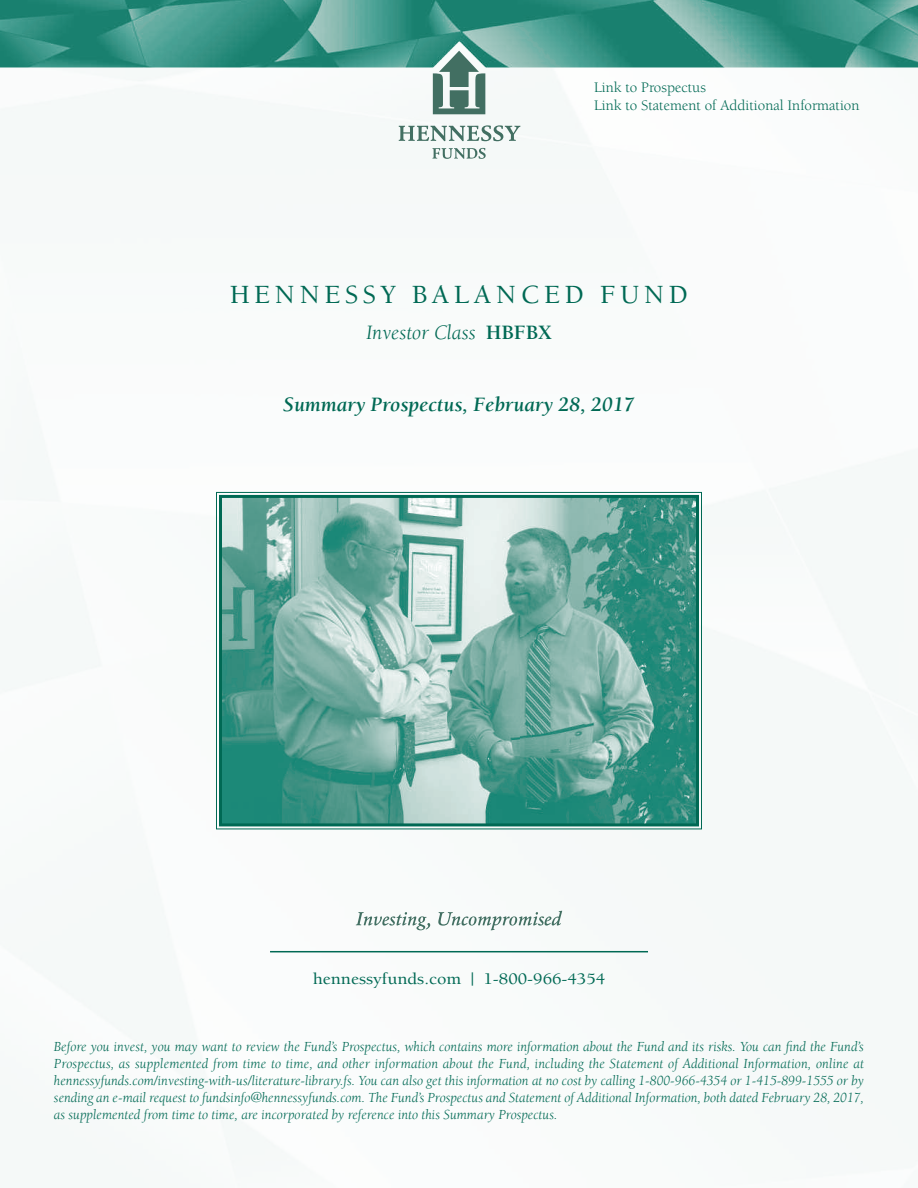
<style>
.page{position:relative;width:918px;height:1188px;background:#fff}
.page>*{position:absolute;margin:0;border:0;box-sizing:border-box;transform-origin:0 0}
.t1{font:500 27px "Berkeley Std";letter-spacing:.175em;color:#006954}
.t2{font:italic 700 21px "Berkeley Std";color:#006954}
.t3{font:italic 21px "Berkeley Std";color:#006954}
.t4{font:500 16.5px "Berkeley Std";color:#006954;scale:1.1 1}
.t5{font:15px/18px "Berkeley Std";color:#006954}
.t6{font:italic 14.25px/17.1px "Berkeley Std";color:#006954;text-align:justify}
.s1{font-weight:700;font-style:normal}
</style>
<div class="page">
<img style="left:0;top:0;width:918px;height:68px">
<img style="left:223px;top:499px;width:472px;height:323px">
<div style="left:216px;top:492px;width:486px;height:337px;border:1px solid #006954"></div>
<div style="left:219px;top:495px;width:480px;height:331px;border:3px solid #006954"></div>
<svg style="left:399px;top:125px;width:121px;height:16px"></svg>
<svg style="left:432px;top:148px;width:54px;height:11px"></svg>
<svg style="left:433px;top:51px;width:52px;height:63px"></svg>
<svg style="left:356px;top:912px;width:74px;height:18px"></svg>
<svg style="left:438px;top:911px;width:124px;height:19px"></svg>
<hr style="left:270px;top:951px;width:378px;height:1px;background:#006954">
<p class="t5" style="left:594px;top:79px;width:267px">Link to Prospectus<br>Link to Statement of Additional Information</p>
<h1 class="t1" style="left:230px;top:284px;width:459px">HENNESSY BALANCED FUND</h1>
<h2 class="t3" style="left:366px;top:324px;width:187px">Investor Class <span class="s1">HBFBX</span></h2>
<h2 class="t2" style="left:283px;top:396px;width:353px">Summary Prospectus, February 28, 2017</h2>
<p class="t4" style="left:313px;top:972px;width:267px">hennessyfunds.com | 1-800-966-4354</p>
<p class="t6" style="left:54px;top:1039px;width:812px">Before you invest, you may want to review the Fund’s Prospectus, which contains more information about the Fund and its risks. You can find the Fund’s Prospectus, as supplemented from time to time, and other information about the Fund, including the Statement of Additional Information, online at hennessyfunds.com/investing-with-us/literature-library.fs. You can also get this information at no cost by calling 1-800-966-4354 or 1-415-899-1555 or by sending an e-mail request to fundsinfo@hennessyfunds.com. The Fund’s Prospectus and Statement of Additional Information, both dated February 28, 2017, as supplemented from time to time, are incorporated by reference into this Summary Prospectus.</p>
</div>
